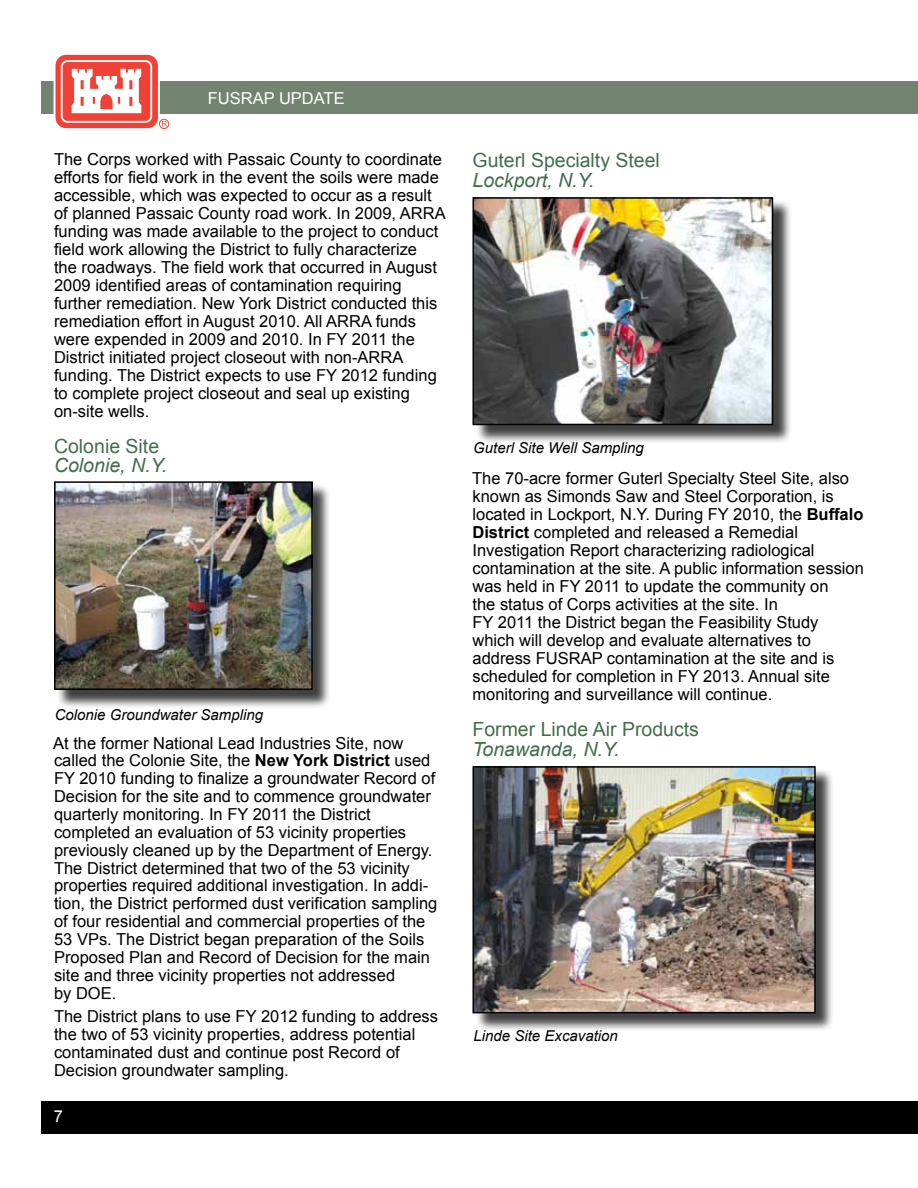
<style>
.page{position:relative;width:918px;height:1188px;background:#fff}
.page>*{position:absolute;margin:0;border:0;box-sizing:border-box;transform-origin:0 0}
.t1{font:19.5px "Arial";color:#426e4b}
.t2{font:italic 19.5px "Arial";color:#426e4b}
.t3{font:16.5px/18px "Arial";color:#000}
.t4{font:16.5px "Arial";color:#fff}
.t5{font:italic 15px "Arial";color:#000}
.s1{font-weight:700}
</style>
<div class="page">
<div style="left:41px;top:1101px;width:877px;height:33px;background:#000"></div>
<div style="left:41px;top:81px;width:877px;height:33px;background:#728470"></div>
<div style="left:55px;top:54px;width:104px;height:75px;background:#ef4135;border-radius:12px"></div>
<div style="left:54px;top:53px;width:106px;height:77px;border:2px solid #fff;border-radius:12px"></div>
<div style="left:61px;top:60px;width:91px;height:63px;border:2px solid #fff;border-radius:6px"></div>
<svg style="left:72px;top:69px;width:69px;height:44px"></svg>
<svg style="left:162px;top:121px;width:5px;height:5px"></svg>
<div style="left:159px;top:119px;width:10px;height:10px;border:1px solid #ef4135;border-radius:50%"></div>
<div style="left:56px;top:484px;width:276px;height:225px;background:#000;opacity:.75"></div>
<img style="left:57px;top:484px;width:253px;height:203px">
<div style="left:54px;top:481px;width:259px;height:209px;border:2px solid #000"></div>
<div style="left:475px;top:199px;width:317px;height:245px;background:#000;opacity:.75"></div>
<img style="left:475px;top:200px;width:295px;height:222px">
<div style="left:472px;top:197px;width:301px;height:228px;border:2px solid #000"></div>
<div style="left:475px;top:768px;width:359px;height:264px;background:#000;opacity:.75"></div>
<img style="left:475px;top:769px;width:338px;height:241px">
<div style="left:472px;top:766px;width:344px;height:247px;border:2px solid #000"></div>
<p class="t4" style="left:208px;top:87px;width:138px">FUSRAP UPDATE</p>
<p class="t3" style="left:54px;top:150px;width:393px">The Corps worked with Passaic County to coordinate efforts for field work in the event the soils were made accessible, which was expected to occur as a result of planned Passaic County road work. In 2009, ARRA funding was made available to the project to conduct field work allowing the District to fully characterize<br>the roadways. The field work that occurred in August 2009 identified areas of contamination requiring further remediation. New York District conducted this remediation effort in August 2010. All ARRA funds were expended in 2009 and 2010. In FY 2011 the District initiated project closeout with non-ARRA funding. The District expects to use FY 2012 funding to complete project closeout and seal up existing on-site wells.</p>
<p class="t1" style="left:54px;top:433px;width:107px">Colonie Site</p>
<p class="t2" style="left:54px;top:455px;width:115px">Colonie, N.Y.</p>
<p class="t5" style="left:55px;top:707px;width:210px">Colonie Groundwater Sampling</p>
<p class="t3" style="left:53px;top:734px;width:386px">At the former National Lead Industries Site, now called the Colonie Site, the <span class="s1">New York District</span> used FY 2010 funding to finalize a groundwater Record of Decision for the site and to commence groundwater quarterly monitoring. In FY 2011 the District completed an evaluation of 53 vicinity properties previously cleaned up by the Department of Energy.<br>The District determined that two of the 53 vicinity properties required additional investigation. In addi&shy;tion, the District performed dust verification sampling of four residential and commercial properties of the 53 VPs. The District began preparation of the Soils Proposed Plan and Record of Decision for the main site and three vicinity properties not addressed<br>by DOE.</p>
<p class="t3" style="left:54px;top:1007px;width:385px">The District plans to use FY 2012 funding to address the two of 53 vicinity properties, address potential contaminated dust and continue post Record of Decision groundwater sampling.</p>
<p class="t4" style="left:54px;top:1105px;width:11px">7</p>
<p class="t1" style="left:472px;top:148px;width:189px">Guterl Specialty Steel</p>
<p class="t2" style="left:472px;top:169px;width:123px">Lockport, N.Y.</p>
<p class="t5" style="left:473px;top:439px;width:172px">Guterl Site Well Sampling</p>
<p class="t3" style="left:472px;top:470px;width:393px">The 70-acre former Guterl Specialty Steel Site, also known as Simonds Saw and Steel Corporation, is located in Lockport, N.Y. During FY 2010, the <span class="s1">Buffalo District</span> completed and released a Remedial Investigation Report characterizing radiological contamination at the site. A public information session was held in FY 2011 to update the community on<br>the status of Corps activities at the site. In<br>FY 2011 the District began the Feasibility Study which will develop and evaluate alternatives to address FUSRAP contamination at the site and is scheduled for completion in FY 2013. Annual site monitoring and surveillance will continue.</p>
<p class="t1" style="left:472px;top:716px;width:228px">Former Linde Air Products</p>
<p class="t2" style="left:472px;top:738px;width:149px">Tonawanda, N.Y.</p>
<p class="t5" style="left:474px;top:1028px;width:146px">Linde Site Excavation</p>
</div>
